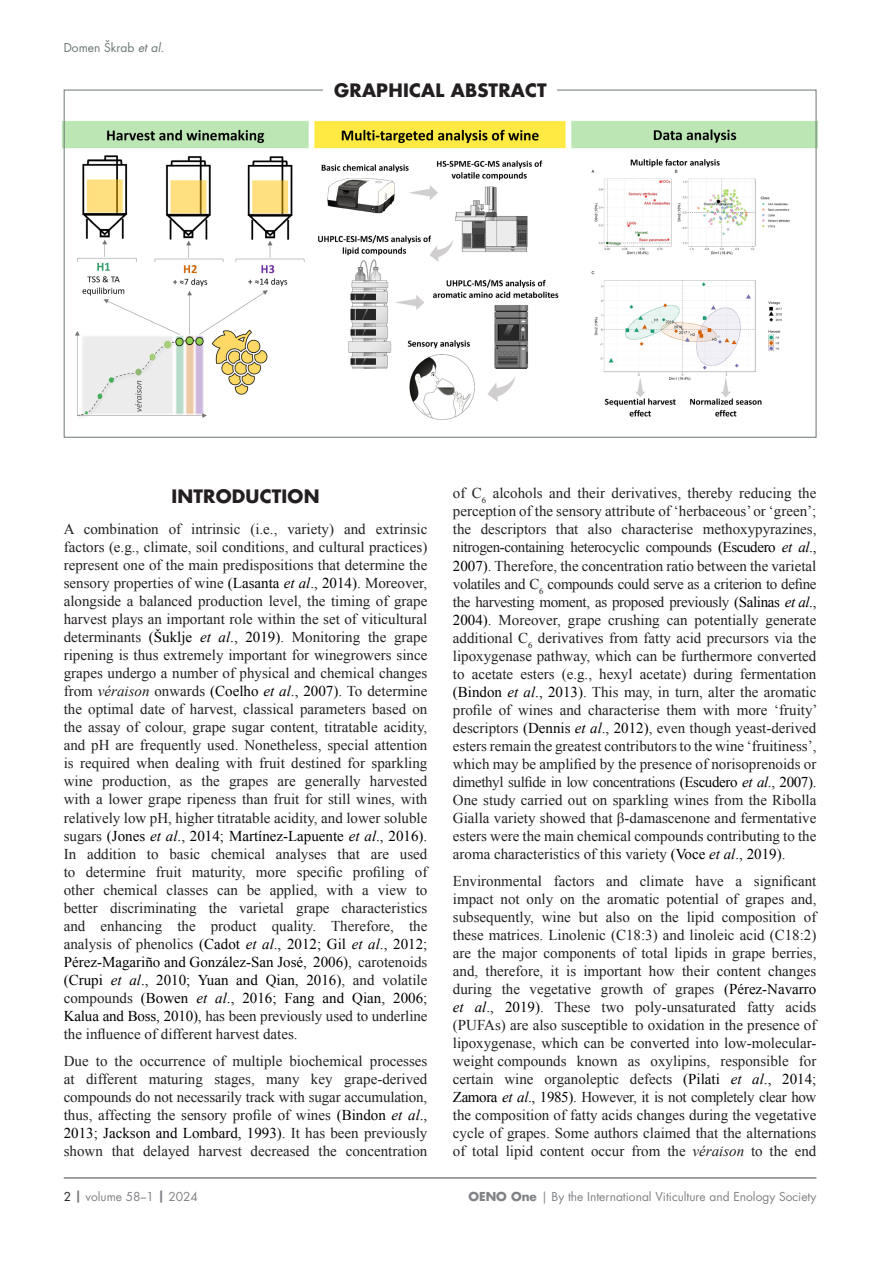
<style>
.page{position:relative;width:893px;height:1263px;background:#fff}
.page>*{position:absolute;margin:0;border:0;box-sizing:border-box;transform-origin:0 0}
.CORPS_TITRE_1-chapit{font:700 18px "Futura Std";letter-spacing:.01em;color:#231f20}
.CORPS_texte_courant{font:15px/18px "Times New Roman";color:#231f20;text-align:justify}
.t1{font:12px "Futura Std";color:#808285}
.t2{font:12px "Futura Std";color:#6b7771}
.s1{font-style:italic}
.s2{color:#000}
.s3{font-style:italic;color:#000}
.s4{color:#231f20}
.s5{font-weight:700}
</style>
<div class="page">
<hr style="left:64px;top:1177px;width:752px;height:2px;background:#808285">
<img style="left:61px;top:119px;width:758px;height:306px">
<p class="t2" style="left:64px;top:40px;width:102px">Domen Škrab <span class="s1">et al.</span></p>
<p class="CORPS_TITRE_1-chapit" style="left:334px;top:78px;width:214px">GRAPHICAL ABSTRACT</p>
<p class="CORPS_TITRE_1-chapit" style="left:171px;top:484px;width:150px">INTRODUCTION</p>
<p class="CORPS_texte_courant" style="left:64px;top:519px;width:365px">A combination of intrinsic (i.e., variety) and extrinsic factors (e.g., climate, soil conditions, and cultural practices) represent one of the main predispositions that determine the sensory properties of wine <span class="s2">(Lasanta</span> <span class="s3">et al</span><span class="s2">., 2014)</span>. Moreover, alongside a balanced production level, the timing of grape harvest plays an important role within the set of viticultural determinants <span class="s2">(Šuklje</span> <span class="s3">et al</span><span class="s2">., 2019)</span>. Monitoring the grape ripening is thus extremely important for winegrowers since grapes undergo a number of physical and chemical changes from <span class="s1">véraison</span> onwards <span class="s2">(Coelho</span> <span class="s3">et al</span><span class="s2">., 2007)</span>. To determine the optimal date of harvest, classical parameters based on the assay of colour, grape sugar content, titratable acidity, and pH are frequently used. Nonetheless, special attention is required when dealing with fruit destined for sparkling wine production, as the grapes are generally harvested with a lower grape ripeness than fruit for still wines, with relatively low pH, higher titratable acidity, and lower soluble sugars <span class="s2">(Jones</span> <span class="s3">et al</span><span class="s2">., 2014; Martínez-Lapuente</span> <span class="s3">et al</span><span class="s2">., 2016)</span>.<br>In addition to basic chemical analyses that are used to determine fruit maturity, more specific profiling of other chemical classes can be applied, with a view to better discriminating the varietal grape characteristics and enhancing the product quality. Therefore, the analysis of phenolics <span class="s2">(Cadot</span> <span class="s3">et al</span><span class="s2">., 2012; Gil</span> <span class="s3">et al</span><span class="s2">., 2012; Pérez‑Magariño and González‑San José, 2006)</span>, carotenoids <span class="s2">(Crupi</span> <span class="s3">et al</span><span class="s2">., 2010; Yuan and Qian, 2016)</span>, and volatile compounds <span class="s2">(Bowen</span> <span class="s3">et al</span><span class="s2">., 2016; Fang and Qian, 2006; Kalua and Boss, 2010),</span> has been previously used to underline the influence of different harvest dates.</p>
<p class="CORPS_texte_courant" style="left:64px;top:1051px;width:365px">Due to the occurrence of multiple biochemical processes at different maturing stages, many key grape-derived compounds do not necessarily track with sugar accumulation, thus, affecting the sensory profile of wines <span class="s2">(Bindon</span> <span class="s3">et al</span><span class="s2">., 2013; Jackson and Lombard, 1993)</span>. It has been previously shown that delayed harvest decreased the concentration</p>
<p class="CORPS_texte_courant" style="left:453px;top:484px;width:366px">of C<sub>6</sub> alcohols and their derivatives, thereby reducing the perception of the sensory attribute of ‘herbaceous’ or ‘green’; the descriptors that also characterise methoxypyrazines, nitrogen-containing heterocyclic compounds <span class="s2">(Escudero</span> <span class="s3">et al</span><span class="s2">., 2007)</span>. Therefore, the concentration ratio between the varietal volatiles and C<sub>6</sub> compounds could serve as a criterion to define the harvesting moment, as proposed previously <span class="s2">(Salinas</span> <span class="s3">et al</span><span class="s2">., 2004)</span>. Moreover, grape crushing can potentially generate additional C<sub>6</sub> derivatives from fatty acid precursors via the lipoxygenase pathway, which can be furthermore converted to acetate esters (e.g., hexyl acetate) during fermentation <span class="s2">(Bindon</span> <span class="s3">et al</span><span class="s2">., 2013)</span>. This may, in turn, alter the aromatic profile of wines and characterise them with more ‘fruity’ descriptors <span class="s2">(Dennis</span> <span class="s3">et al</span><span class="s2">., 2012)</span>, even though yeast-derived esters remain the greatest contributors to the wine ‘fruitiness’, which may be amplified by the presence of norisoprenoids or dimethyl sulfide in low concentrations <span class="s2">(Escudero</span> <span class="s3">et al</span><span class="s2">., 2007)</span>.<br>One study carried out on sparkling wines from the Ribolla Gialla variety showed that β-damascenone and fermentative esters were the main chemical compounds contributing to the aroma characteristics of this variety <span class="s2">(Voce</span> <span class="s3">et al</span><span class="s2">., 2019)</span>.</p>
<p class="CORPS_texte_courant" style="left:453px;top:871px;width:365px">Environmental factors and climate have a significant impact not only on the aromatic potential of grapes and, subsequently, wine but also on the lipid composition of these matrices. Linolenic (C18:3) and linoleic acid (C18:2) are the major components of total lipids in grape berries, and, therefore, it is important how their content changes during the vegetative growth of grapes <span class="s2">(Pérez-Navarro </span><span class="s3">et al</span><span class="s2">., 2019)</span>. These two poly-unsaturated fatty acids (PUFAs) are also susceptible to oxidation in the presence of lipoxygenase, which can be converted into low-molecular&shy;weight compounds known as oxylipins, responsible for certain wine organoleptic defects <span class="s2">(Pilati</span> <span class="s3">et al</span><span class="s2">., 2014; Zamora</span> <span class="s3">et al</span><span class="s2">., 1985)</span>. However, it is not completely clear how the composition of fatty acids changes during the vegetative cycle of grapes. Some authors claimed that the alternations of total lipid content occur from the <span class="s1">véraison</span> to the end</p>
<p class="t1" style="left:64px;top:1188px;width:136px"><span class="s4">2</span> <span class="s5">|</span> volume 58–1 <span class="s5">|</span> 2024</p>
<p class="t1" style="left:468px;top:1188px;width:349px"><span class="s5">OENO One</span> | By the International Viticulture and Enology Society</p>
</div>
